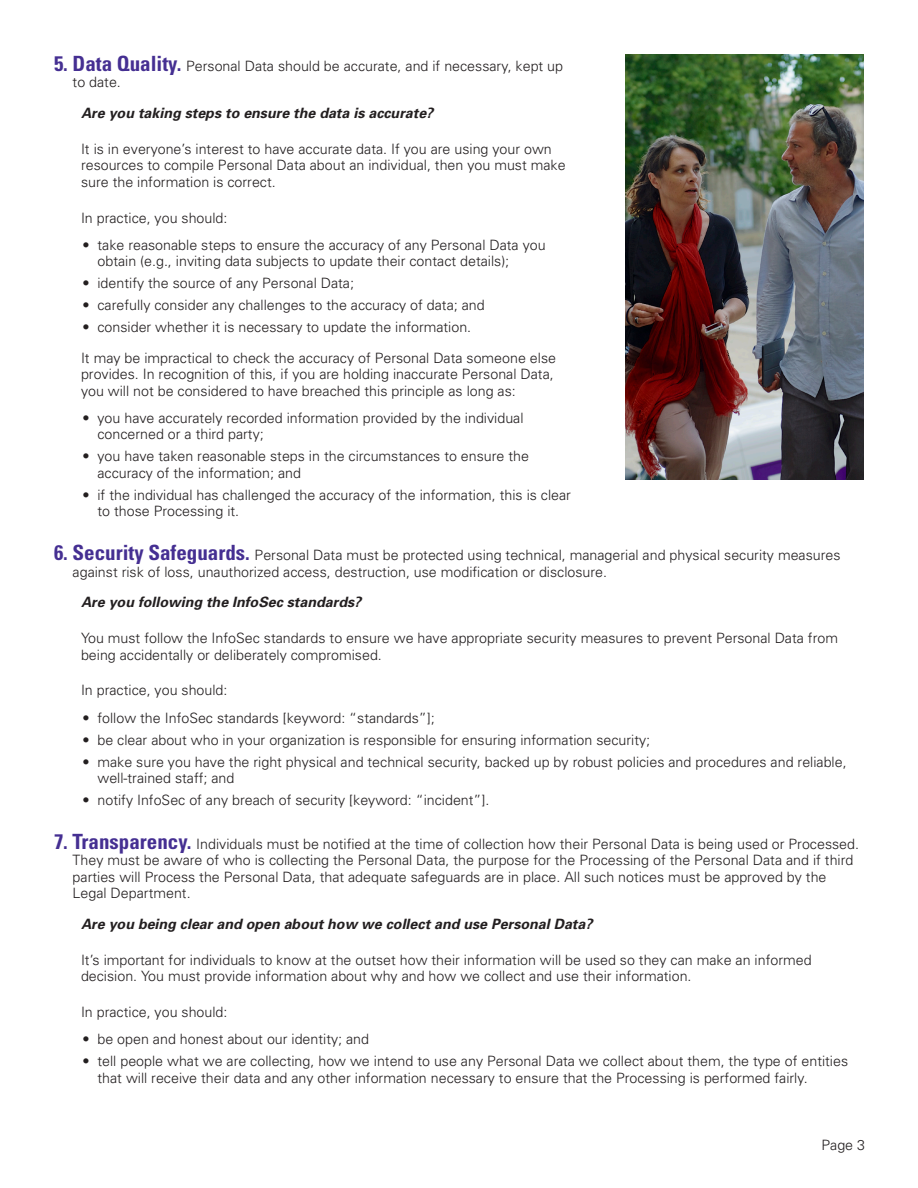
<style>
.page{position:relative;width:918px;height:1188px;background:#fff}
.page>*{position:absolute;margin:0;border:0;box-sizing:border-box;transform-origin:0 0}
.main_text{font:300 14.25px/16.5px "Univers";color:#231f20}
.In_practice_text{font:300 14.25px/16.5px "Univers";color:#231f20}
.indent_question_text{font:italic 700 14.25px "Univers";color:#231f20}
.s1{font-weight:700;font-stretch:condensed;font-size:21px;color:#452f92}
</style>
<div class="page">
<img style="left:625px;top:54px;width:239px;height:426px">
<p class="main_text" style="left:73px;top:57px;width:492px;text-indent:-19px"><span class="s1">5. Data Quality.</span> Personal Data should be accurate, and if necessary, kept up to date.</p>
<p class="indent_question_text" style="left:81px;top:104px;width:354px">Are you taking steps to ensure the data is accurate?</p>
<p class="In_practice_text" style="left:81px;top:140px;width:486px">It is in everyone’s interest to have accurate data. If you are using your own resources to compile Personal Data about an individual, then you must make sure the information is correct.</p>
<p class="In_practice_text" style="left:81px;top:209px;width:148px">In practice, you should:</p>
<p class="main_text" style="left:98px;top:237px;width:450px;text-indent:-15px">• take reasonable steps to ensure the accuracy of any Personal Data you obtain (e.g., inviting data subjects to update their contact details);</p>
<p class="main_text" style="left:82px;top:275px;width:273px">• identify the source of any Personal Data;</p>
<p class="main_text" style="left:82px;top:297px;width:404px">• carefully consider any challenges to the accuracy of data; and</p>
<p class="main_text" style="left:82px;top:319px;width:390px">• consider whether it is necessary to update the information.</p>
<p class="In_practice_text" style="left:81px;top:349px;width:477px">It may be impractical to check the accuracy of Personal Data someone else provides. In recognition of this, if you are holding inaccurate Personal Data, you will not be considered to have breached this principle as long as:</p>
<p class="main_text" style="left:98px;top:410px;width:428px;text-indent:-15px">• you have accurately recorded information provided by the individual concerned or a third party;</p>
<p class="main_text" style="left:98px;top:448px;width:433px;text-indent:-15px">• you have taken reasonable steps in the circumstances to ensure the accuracy of the information; and</p>
<p class="main_text" style="left:98px;top:486px;width:475px;text-indent:-15px">• if the individual has challenged the accuracy of the information, this is clear to those Processing it.</p>
<p class="main_text" style="left:73px;top:547px;width:769px;text-indent:-19px"><span class="s1">6. Security Safeguards.</span> Personal Data must be protected using technical, managerial and physical security measures against risk of loss, unauthorized access, destruction, use modification or disclosure.</p>
<p class="indent_question_text" style="left:81px;top:593px;width:282px">Are you following the InfoSec standards?</p>
<p class="In_practice_text" style="left:81px;top:630px;width:759px">You must follow the InfoSec standards to ensure we have appropriate security measures to prevent Personal Data from being accidentally or deliberately compromised.</p>
<p class="In_practice_text" style="left:81px;top:682px;width:148px">In practice, you should:</p>
<p class="main_text" style="left:82px;top:709px;width:354px">• follow the InfoSec standards [keyword: “standards”];</p>
<p class="main_text" style="left:82px;top:731px;width:569px">• be clear about who in your organization is responsible for ensuring information security;</p>
<p class="main_text" style="left:98px;top:753px;width:751px;text-indent:-15px">• make sure you have the right physical and technical security, backed up by robust policies and procedures and reliable, well-trained staff; and</p>
<p class="main_text" style="left:82px;top:792px;width:408px">• notify InfoSec of any breach of security [keyword: “incident”].</p>
<p class="main_text" style="left:73px;top:835px;width:788px;text-indent:-19px"><span class="s1">7. Transparency.</span> Individuals must be notified at the time of collection how their Personal Data is being used or Processed.<br>They must be aware of who is collecting the Personal Data, the purpose for the Processing of the Personal Data and if third parties will Process the Personal Data, that adequate safeguards are in place. All such notices must be approved by the Legal Department.</p>
<p class="indent_question_text" style="left:81px;top:915px;width:513px">Are you being clear and open about how we collect and use Personal Data?</p>
<p class="In_practice_text" style="left:81px;top:951px;width:732px">It’s important for individuals to know at the outset how their information will be used so they can make an informed decision. You must provide information about why and how we collect and use their information.</p>
<p class="In_practice_text" style="left:81px;top:1004px;width:148px">In practice, you should:</p>
<p class="main_text" style="left:82px;top:1031px;width:288px">• be open and honest about our identity; and</p>
<p class="main_text" style="left:98px;top:1053px;width:752px;text-indent:-15px">• tell people what we are collecting, how we intend to use any Personal Data we collect about them, the type of entities that will receive their data and any other information necessary to ensure that the Processing is performed fairly.</p>
<p class="main_text" style="left:822px;top:1136px;width:45px">Page 3</p>
</div>
